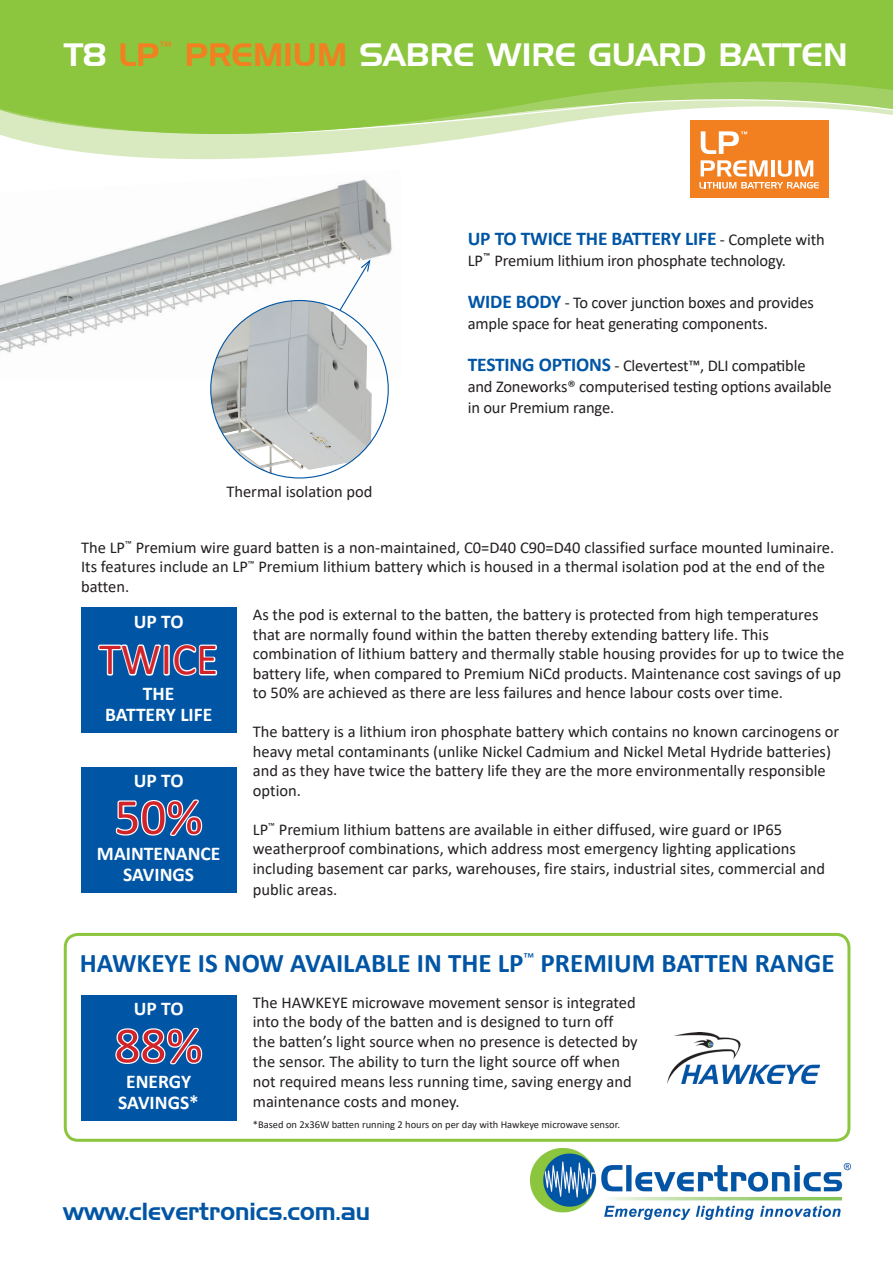
<style>
.page{position:relative;width:893px;height:1263px;background:#fff}
.page>*{position:absolute;margin:0;border:0;box-sizing:border-box;transform-origin:0 0}
.t1{font:51px "Calibri";color:#d1232a}
.t2{font:45px "Calibri";color:#d1232a}
.t3{font:31.5px "Handel Gothic BT";color:#fff}
.t4{font:700 27px "Calibri";color:#0155a5}
.t5{font:24px "Handel Gothic BT";color:#0155a5}
.t6{font:700 19.5px/21px "Calibri";color:#fff;text-align:center}
.t7{font:700 19.5px "Calibri";letter-spacing:-.01em;color:#0155a5}
.t8{font:16.5px/19.5px "Calibri";color:#231f20}
.t9{font:10.5px "Calibri";color:#231f20}
.s1{color:#f27f20}
.s2{font-weight:400;font-size:16.5px;color:#231f20}
.s3{font-weight:700;font-size:19.5px;color:#0155a5}
</style>
<div class="page">
<svg style="left:0;top:0;width:893px;height:159px;background:#95ca4e"></svg>
<img style="left:531px;top:1149px;width:319px;height:71px">
<div style="left:691px;top:121px;width:138px;height:77px;background:#f27f20"></div>
<svg style="left:266px;top:92px;width:627px;height:62px"></svg>
<svg style="left:699px;top:160px;width:120px;height:29px"></svg>
<div style="left:64px;top:933px;width:786px;height:209px;border:3px solid #8bc63e;border-radius:13px"></div>
<img style="left:668px;top:1033px;width:151px;height:50px">
<div style="left:81px;top:995px;width:155px;height:126px;background:#0155a5"></div>
<svg style="left:115px;top:1027px;width:88px;height:38px"></svg>
<div style="left:81px;top:767px;width:155px;height:125px;background:#0155a5"></div>
<svg style="left:115px;top:799px;width:88px;height:37px"></svg>
<div style="left:81px;top:608px;width:155px;height:125px;background:#0155a5"></div>
<svg style="left:98px;top:644px;width:120px;height:32px"></svg>
<img style="left:0;top:179px;width:392px;height:201px">
<svg style="left:339px;top:258px;width:32px;height:53px"></svg>
<img style="left:211px;top:300px;width:177px;height:178px;border-radius:89px">
<p class="t3" style="left:64px;top:36px;width:785px">T8 <span class="s1">LP</span><sup>™</sup> <span class="s1">PREMIUM</span> SABRE WIRE GUARD BATTEN</p>
<p class="t8" style="left:226px;top:481px;width:148px">Thermal isolation pod</p>
<p class="t7" style="left:468px;top:225px;width:358px">UP TO TWICE THE BATTERY LIFE <span class="s2">- Complete with</span></p>
<p class="t8" style="left:468px;top:250px;width:320px">LP<sup>™</sup> Premium lithium iron phosphate technology.</p>
<p class="t8" style="left:468px;top:291px;width:348px;line-height:21px"><span class="s3">WIDE BODY</span> - To cover junction boxes and provides ample space for heat generating components.</p>
<p class="t8" style="left:468px;top:354px;width:365px;line-height:21px"><span class="s3">TESTING OPTIONS</span> - Clevertest™, DLI compatible and Zoneworks® computerised testing options available in our Premium range.</p>
<p class="t8" style="left:81px;top:537px;width:755px">The LP<sup>™</sup> Premium wire guard batten is a non-maintained, C0=D40 C90=D40 classified surface mounted luminaire.<br>Its features include an LP<sup>™</sup> Premium lithium battery which is housed in a thermal isolation pod at the end of the batten.</p>
<p class="t6" style="left:134px;top:610px;width:51px">UP TO</p>
<p class="t2" style="left:99px;top:628px;width:121px">TWICE</p>
<p class="t6" style="left:105px;top:683px;width:109px">THE<br>BATTERY LIFE</p>
<p class="t6" style="left:134px;top:769px;width:51px">UP TO</p>
<p class="t1" style="left:115px;top:781px;width:90px">50%</p>
<p class="t6" style="left:97px;top:842px;width:125px">MAINTENANCE<br>SAVINGS</p>
<p class="t8" style="left:253px;top:604px;width:593px">As the pod is external to the batten, the battery is protected from high temperatures that are normally found within the batten thereby extending battery life. This combination of lithium battery and thermally stable housing provides for up to twice the battery life, when compared to Premium NiCd products. Maintenance cost savings of up to 50% are achieved as there are less failures and hence labour costs over time.</p>
<p class="t8" style="left:253px;top:721px;width:588px">The battery is a lithium iron phosphate battery which contains no known carcinogens or heavy metal contaminants (unlike Nickel Cadmium and Nickel Metal Hydride batteries) and as they have twice the battery life they are the more environmentally responsible option.</p>
<p class="t8" style="left:253px;top:819px;width:574px">LP<sup>™</sup> Premium lithium battens are available in either diffused, wire guard or IP65 weatherproof combinations, which address most emergency lighting applications including basement car parks, warehouses, fire stairs, industrial sites, commercial and</p>
<p class="t8" style="left:253px;top:879px;width:86px">public areas.</p>
<p class="t4" style="left:80px;top:944px;width:756px">HAWKEYE IS NOW AVAILABLE IN THE LP<sup>™</sup> PREMIUM BATTEN RANGE</p>
<p class="t6" style="left:134px;top:998px;width:51px">UP TO</p>
<p class="t1" style="left:115px;top:1010px;width:90px">88%</p>
<p class="t6" style="left:118px;top:1071px;width:82px">ENERGY<br>SAVINGS*</p>
<p class="t8" style="left:253px;top:992px;width:386px">The HAWKEYE microwave movement sensor is integrated into the body of the batten and is designed to turn off the batten’s light source when no presence is detected by the sensor. The ability to turn the light source off when not required means less running time, saving energy and maintenance costs and money.</p>
<p class="t9" style="left:253px;top:1117px;width:369px">*Based on 2x36W batten running 2 hours on per day with Hawkeye microwave sensor.</p>
<h3 class="t5" style="left:63px;top:1197px;width:309px">www.clevertronics.com.au</h3>
</div>
